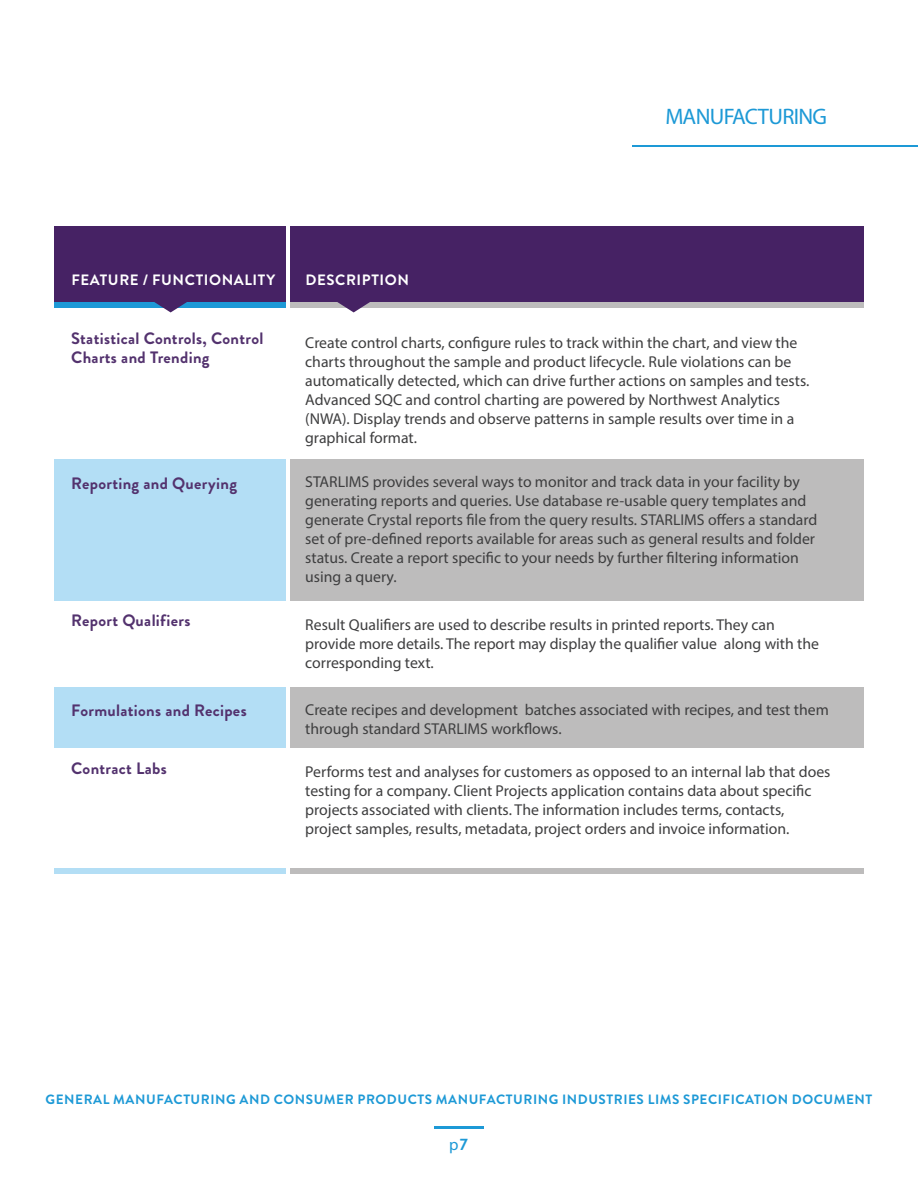
<style>
.page{position:relative;width:918px;height:1188px;background:#fff}
.page>*{position:absolute;margin:0;border:0;box-sizing:border-box;transform-origin:0 0}
.t1{font:22.5px "Myriad Pro";letter-spacing:-.03em;color:#1d99d6}
.Bullets{font:700 16.5px/19.8px "Brandon Grotesque";letter-spacing:.02em;color:#53326e}
.t2{font:16.5px "Myriad Pro";color:#1d99d6}
.Bullets-2{font:15.75px/18.9px "Myriad Pro";color:#3e3e3f}
.Bullets-3{font:700 15px "Brandon Grotesque";letter-spacing:.04em;color:#fff}
.t3{font:700 13.5px "Brandon Grotesque";letter-spacing:.04em;color:#1d99d6}
.s1{font-family:"Brandon Grotesque";font-weight:700}
</style>
<div class="page">
<hr style="left:434px;top:1126px;width:50px;height:3px;background:#1d99d6">
<div style="left:54px;top:232px;width:231px;height:76px;background:#1d99d6"></div>
<div style="left:290px;top:232px;width:574px;height:76px;background:#bdbcbc"></div>
<div style="left:290px;top:226px;width:574px;height:76px;background:#462264"></div>
<svg style="left:337px;top:302px;width:33px;height:10px"></svg>
<div style="left:54px;top:226px;width:231px;height:76px;background:#462264"></div>
<svg style="left:154px;top:302px;width:33px;height:10px"></svg>
<hr style="left:633px;top:145px;width:285px;height:1px;background:#1d99d6">
<div style="left:54px;top:868px;width:231px;height:6px;background:#b3def5"></div>
<div style="left:290px;top:868px;width:574px;height:6px;background:#bdbcbc"></div>
<div style="left:54px;top:459px;width:231px;height:142px;background:#b3def5"></div>
<div style="left:54px;top:687px;width:231px;height:60px;background:#b3def5"></div>
<div style="left:290px;top:459px;width:574px;height:142px;background:#bdbcbc"></div>
<div style="left:290px;top:687px;width:574px;height:60px;background:#bdbcbc"></div>
<p class="Bullets-3" style="left:71px;top:269px;width:205px">FEATURE / FUNCTIONALITY</p>
<p class="Bullets-3" style="left:305px;top:269px;width:105px">DESCRIPTION</p>
<p class="t1" style="left:665px;top:103px;width:163px">MANUFACTURING</p>
<p class="Bullets" style="left:71px;top:328px;width:194px">Statistical Controls, Control<br>Charts and Trending</p>
<p class="Bullets-2" style="left:305px;top:333px;width:506px">Create control charts, configure rules to track within the chart, and view the charts throughout the sample and product lifecycle. Rule violations can be automatically detected, which can drive further actions on samples and tests.<br>Advanced SQC and control charting are powered by Northwest Analytics (NWA). Display trends and observe patterns in sample results over time in a graphical format.</p>
<p class="Bullets" style="left:71px;top:473px;width:167px">Reporting and Querying</p>
<p class="Bullets-2" style="left:305px;top:472px;width:514px">STARLIMS provides several ways to monitor and track data in your facility by generating reports and queries. Use database re-usable query templates and generate Crystal reports file from the query results. STARLIMS offers a standard set of pre-defined reports available for areas such as general results and folder status. Create a report specific to your needs by further filtering information using a query.</p>
<p class="Bullets" style="left:71px;top:611px;width:121px">Report Qualifiers</p>
<p class="Bullets-2" style="left:305px;top:615px;width:515px">Result Qualifiers are used to describe results in printed reports. They can provide more details. The report may display the qualifier value along with the corresponding text.</p>
<p class="Bullets" style="left:71px;top:701px;width:177px">Formulations and Recipes</p>
<p class="Bullets-2" style="left:305px;top:700px;width:525px">Create recipes and development batches associated with recipes, and test them through standard STARLIMS workflows.</p>
<p class="Bullets" style="left:71px;top:759px;width:97px">Contract Labs</p>
<p class="Bullets-2" style="left:305px;top:762px;width:527px">Performs test and analyses for customers as opposed to an internal lab that does testing for a company. Client Projects application contains data about specific projects associated with clients. The information includes terms, contacts, project samples, results, metadata, project orders and invoice information.</p>
<p class="t3" style="left:46px;top:1090px;width:828px">GENERAL MANUFACTURING AND CONSUMER PRODUCTS MANUFACTURING INDUSTRIES LIMS SPECIFICATION DOCUMENT</p>
<p class="t2" style="left:449px;top:1134px;width:21px">p<span class="s1">7</span></p>
</div>
